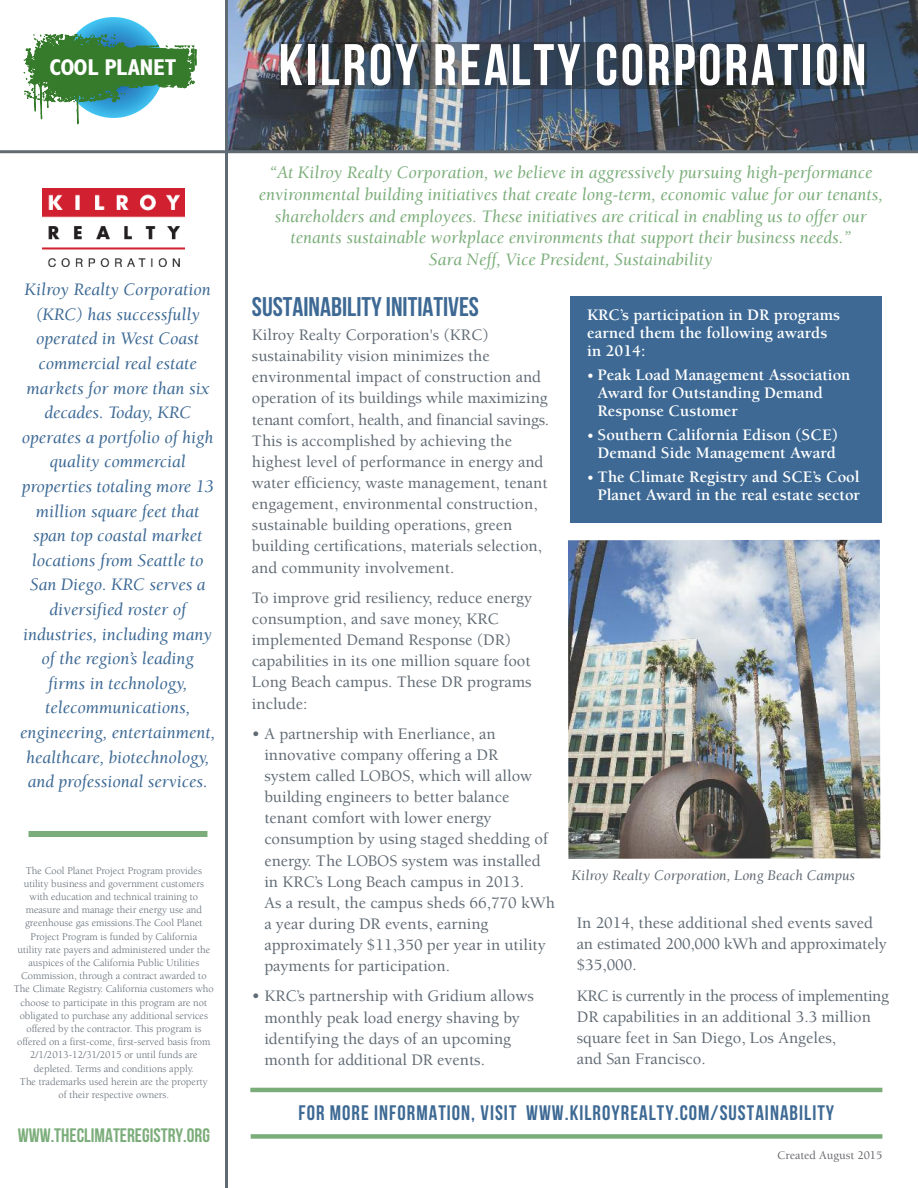
<style>
.page{position:relative;width:918px;height:1188px;background:#fff}
.page>*{position:absolute;margin:0;border:0;box-sizing:border-box;transform-origin:0 0}
.t1{font:58.5px "Bebas Neue";letter-spacing:.05em;color:#fff}
.t2{font:27px "Bebas Neue";color:#3d6994}
.t3{font:700 condensed 22.95px "Gill Sans";letter-spacing:-.02em;color:#fff}
.t4{font:21px "Bebas Neue";letter-spacing:.05em;color:#3d6994}
.t5{font:19.5px "Bebas Neue";color:#7bad7a}
.t6{font:italic 18px/24.6px "Berkeley";color:#3d6994;text-align:center}
.t7{font:italic 18px/21.6px "Berkeley";color:#7bad7a;text-align:center}
.t8{font:500 16.5px/21.1px "Berkeley";color:#606a73}
.t9{font:700 16.5px/18px "Berkeley";color:#fff}
.t10{font:italic 15px "Berkeley";color:#606a73}
.t11{font:500 12px "Berkeley";color:#67686c}
.t12{font:10.5px/13.2px "Berkeley";color:#606a73;text-align:center}
.s1{font-size:13.5px}
</style>
<div class="page">
<img style="left:228px;top:0;width:690px;height:150px">
<svg style="left:63px;top:17px;width:101px;height:101px"></svg>
<svg style="left:22px;top:30px;width:175px;height:124px"></svg>
<hr style="left:225px;top:0;width:3px;height:1188px;background:#606a73">
<img style="left:43px;top:189px;width:141px;height:78px">
<hr style="left:0;top:150px;width:918px;height:3px;background:#606a73">
<hr style="left:250px;top:1088px;width:632px;height:4px;background:#7bad7a">
<div style="left:251px;top:1134px;width:631px;height:5px;background:#7bad7a"></div>
<img style="left:568px;top:540px;width:312px;height:319px">
<img style="left:279px;top:43px;width:588px;height:45px">
<div style="left:28px;top:831px;width:179px;height:6px;background:#7bad7a"></div>
<div style="left:570px;top:296px;width:312px;height:227px;background:#3d6994"></div>
<h3 class="t3" style="left:49px;top:54px;width:129px">COOL PLANET</h3>
<p class="t6" style="left:20px;top:278px;width:197px">Kilroy Realty Corporation (KRC) has successfully operated in West Coast commercial real estate markets for more than six decades. Today, KRC operates a portfolio of high quality commercial properties totaling more 13 million square feet that span top coastal market locations from Seattle to<br>San Diego. KRC serves a diversified roster of industries, including many of the region’s leading<br>firms in technology, telecommunications, engineering, entertainment, healthcare, biotechnology, and professional services.</p>
<p class="t12" style="left:14px;top:864px;width:201px">The Cool Planet Project Program provides utility business and government customers with education and technical training to measure and manage their energy use and greenhouse gas emissions.The Cool Planet Project Program is funded by California<br>utility rate payers and administered under the auspices of the California Public Utilities Commission, through a contract awarded to The Climate Registry. California customers who choose to participate in this program are not obligated to purchase any additional services offered by the contractor. This program is offered on a first-come, first-served basis from 2/1/2013-12/31/2015 or until funds are depleted. Terms and conditions apply.<br>The trademarks used herein are the property<br>of their respective owners.</p>
<p class="t5" style="left:18px;top:1124px;width:194px">WWW.THECLIMATEREGISTRY.ORG</p>
<h1 class="t1" style="left:279px;top:33px;width:589px">KILROY REALTY CORPORATION</h1>
<p class="t7" style="left:259px;top:162px;width:626px">“At Kilroy Realty Corporation, we believe in aggressively pursuing high-performance environmental building initiatives that create long-term, economic value for our tenants, shareholders and employees. These initiatives are critical in enabling us to offer our tenants sustainable workplace environments that support their business needs.”<br>Sara Neff, Vice President, Sustainability</p>
<h2 class="t2" style="left:252px;top:292px;width:229px">SUSTAINABILITYINITIATIVES</h2>
<p class="t8" style="left:252px;top:325px;width:299px">Kilroy Realty Corporation's (KRC) sustainability vision minimizes the environmental impact of construction and operation of its buildings while maximizing tenant comfort, health, and financial savings.<br>This is accomplished by achieving the highest level of performance in energy and water efficiency, waste management, tenant engagement, environmental construction, sustainable building operations, green building certifications, materials selection, and community involvement.</p>
<p class="t8" style="left:252px;top:587px;width:282px">To improve grid resiliency, reduce energy consumption, and save money, KRC implemented Demand Response (DR) capabilities in its one million square foot Long Beach campus. These DR programs include:</p>
<p class="t8" style="left:264px;top:723px;width:292px;text-indent:-12px">• A partnership with Enerliance, an innovative company offering a DR<br>system called LOBOS, which will allow building engineers to better balance tenant comfort with lower energy consumption by using staged shedding of energy. The LOBOS system was installed in KRC’s Long Beach campus in 2013.<br>As a result, the campus sheds 66,770 kWh a year during DR events, earning approximately $11,350 per year in utility payments for participation.</p>
<p class="t8" style="left:264px;top:986px;width:271px;text-indent:-12px">• KRC’s partnership with Gridium allows monthly peak load energy shaving by identifying the days of an upcoming month for additional DR events.</p>
<p class="t9" style="left:587px;top:306px;width:255px">KRC’s participation in DR programs earned them the following awards in 2014:</p>
<p class="t9" style="left:598px;top:366px;width:254px;text-indent:-10px"><span class="s1">•</span> Peak Load Management Association<br>Award for Outstanding Demand<br>Response Customer</p>
<p class="t9" style="left:587px;top:426px;width:252px;text-align:center"><span class="s1">•</span> Southern California Edison (SCE)<br>Demand Side Management Award</p>
<p class="t9" style="left:587px;top:468px;width:274px;text-align:right"><span class="s1">•</span> The Climate Registry and SCE’s Cool<br>Planet Award in the real estate sector</p>
<p class="t10" style="left:572px;top:867px;width:285px">Kilroy Realty Corporation, Long Beach Campus</p>
<p class="t8" style="left:577px;top:913px;width:312px">In 2014, these additional shed events saved an estimated 200,000 kWh and approximately $35,000.</p>
<p class="t8" style="left:577px;top:985px;width:314px">KRC is currently in the process of implementing DR capabilities in an additional 3.3 million square feet in San Diego, Los Angeles,<br>and San Francisco.</p>
<p class="t4" style="left:298px;top:1102px;width:537px">FOR MORE INFORMATION, VISIT WWW.KILROYREALTY.COM/SUSTAINABILITY</p>
<p class="t11" style="left:777px;top:1149px;width:107px">Created August 2015</p>
</div>
